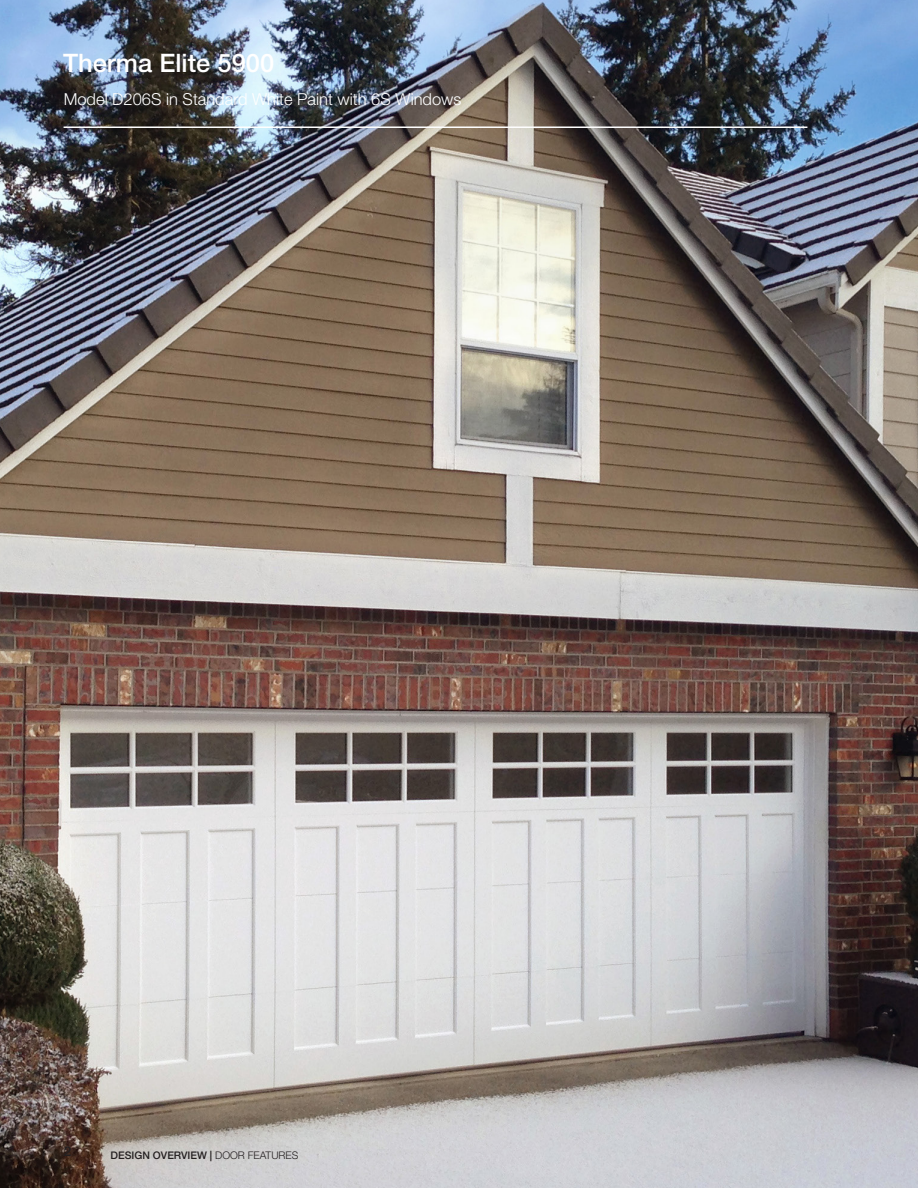
<style>
.page{position:relative;width:918px;height:1188px;background:#fff}
.page>*{position:absolute;margin:0;border:0;box-sizing:border-box;transform-origin:0 0}
.t1{font:500 25.5px "Hoermann Helvetica Neue";color:#fff}
.t2{font:300 16.5px "Hoermann Helvetica Neue";color:#fff}
.t3{font:500 13.5px "Hoermann Helvetica Neue";color:#231f20}
.t4{font:500 10.5px "Hoermann Helvetica Neue";color:#231f20}
.s1{font-weight:300}
</style>
<div class="page">
<img style="left:0;top:0;width:918px;height:1188px">
<hr style="left:64px;top:126px;width:743px;height:2px;background:#fff">
<p class="t1" style="left:63px;top:45px;width:213px">Therma Elite 5900</p>
<p class="t2" style="left:64px;top:88px;width:399px">Model D206S in Standard White Paint with 6S Windows</p>
<p class="t3" style="left:64px;top:1142px;width:9px">2</p>
<p class="t4" style="left:111px;top:1148px;width:189px">DESIGN OVERVIEW | <span class="s1">DOOR FEATURES</span></p>
</div>
